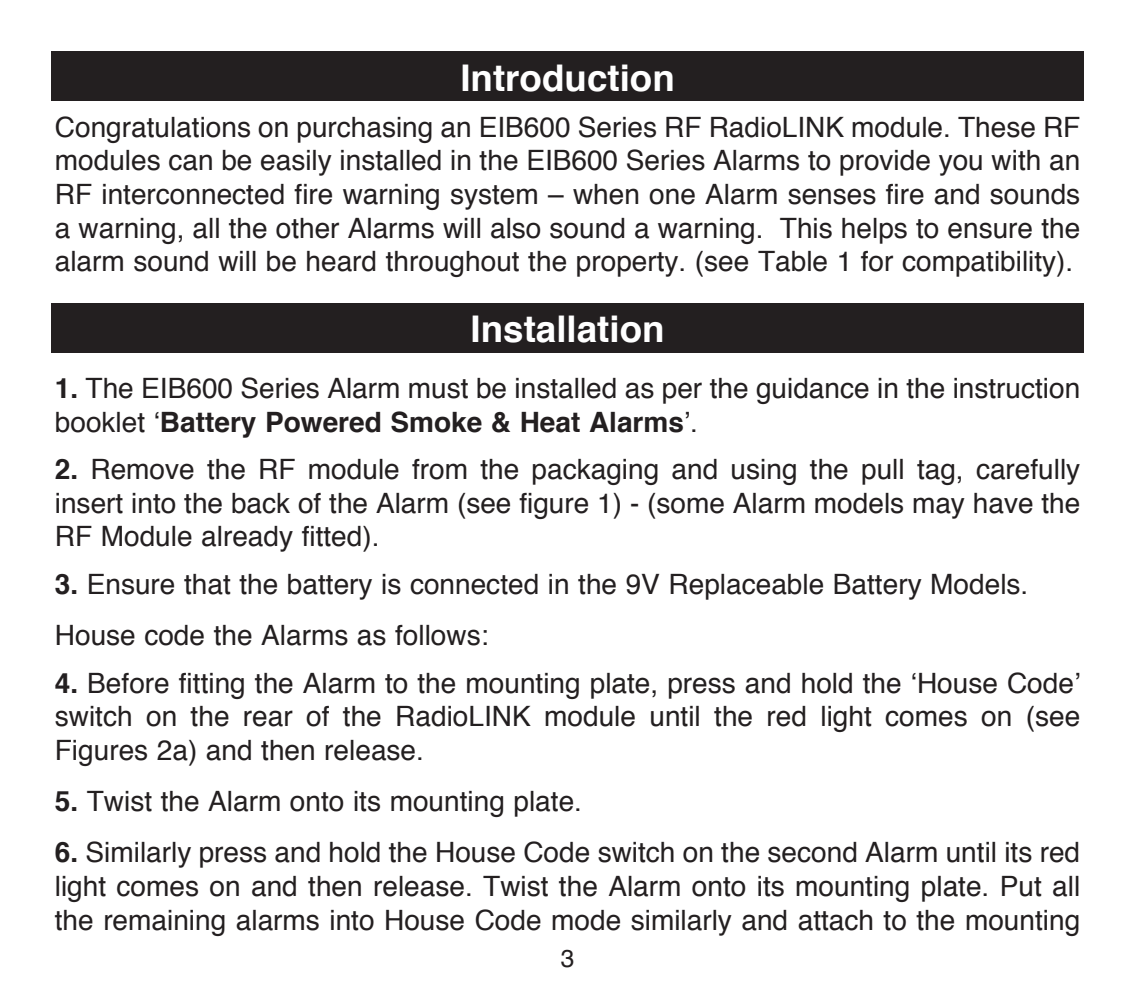
<style>
.page{position:relative;width:1134px;height:995px;background:#fff}
.page>*{position:absolute;margin:0;border:0;box-sizing:border-box;transform-origin:0 0}
.t1{font:700 36.75px "Helvetica";color:#fff}
.t2{font:28px/33.6px "Helvetica";color:#231f20;text-align:justify}
.t3{font:24.5px "Helvetica";color:#231f20}
.s1{font-weight:700}
</style>
<div class="page">
<div style="left:51px;top:51px;width:1032px;height:50px;background:#231f20"></div>
<div style="left:51px;top:303px;width:1032px;height:49px;background:#231f20"></div>
<p class="t1" style="left:460px;top:55px;width:216px">Introduction</p>
<p class="t2" style="left:55px;top:109px;width:1026px">Congratulations on purchasing an EIB600 Series RF RadioLINK module. These RF modules can be easily installed in the EIB600 Series Alarms to provide you with an RF interconnected fire warning system – when one Alarm senses fire and sounds a warning, all the other Alarms will also sound a warning. This helps to ensure the alarm sound will be heard throughout the property. (see Table 1 for compatibility).</p>
<p class="t1" style="left:470px;top:306px;width:196px">Installation</p>
<p class="t2" style="left:55px;top:370px;width:1026px"><span class="s1">1.</span> The EIB600 Series Alarm must be installed as per the guidance in the instruction booklet ‘<span class="s1">Battery Powered Smoke &amp; Heat Alarms</span>’.</p>
<p class="t2" style="left:55px;top:452px;width:1026px"><span class="s1">2.</span> Remove the RF module from the packaging and using the pull tag, carefully insert into the back of the Alarm (see figure 1) - (some Alarm models may have the RF Module already fitted).</p>
<p class="t2" style="left:55px;top:566px;width:974px"><span class="s1">3.</span> Ensure that the battery is connected in the 9V Replaceable Battery Models.</p>
<p class="t2" style="left:55px;top:618px;width:435px">House code the Alarms as follows:</p>
<p class="t2" style="left:55px;top:665px;width:1026px"><span class="s1">4.</span> Before fitting the Alarm to the mounting plate, press and hold the ‘House Code’ switch on the rear of the RadioLINK module until the red light comes on (see Figures 2a) and then release.</p>
<p class="t2" style="left:55px;top:783px;width:528px"><span class="s1">5.</span> Twist the Alarm onto its mounting plate.</p>
<p class="t2" style="left:55px;top:835px;width:1026px"><span class="s1">6.</span> Similarly press and hold the House Code switch on the second Alarm until its red</p>
<p class="t2" style="left:55px;top:868px;width:1026px">light comes on and then release. Twist the Alarm onto its mounting plate. Put all the remaining alarms into House Code mode similarly and attach to the mounting</p>
<p class="t3" style="left:560px;top:943px;width:15px">3</p>
</div>
